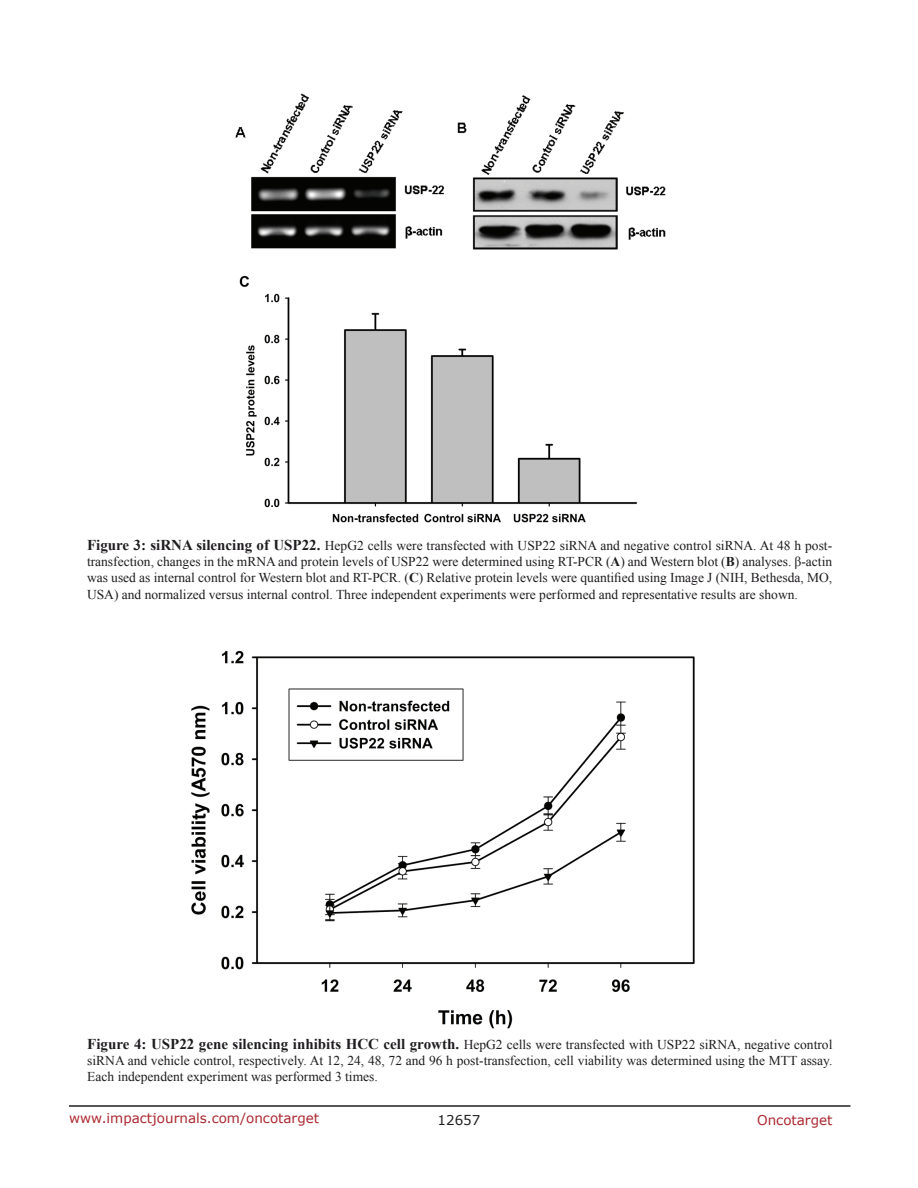
<style>
.page{position:relative;width:918px;height:1188px;background:#fff}
.page>*{position:absolute;margin:0;border:0;box-sizing:border-box;transform-origin:0 0}
.t1{font:13.5px/16.2px "Times New Roman";color:#201d20;text-align:justify}
.t2{font:13.5px "Verdana";color:#ac2830}
.t3{font:13.5px "Verdana";color:#201d20}
.s1{font-weight:700;font-size:15px}
.s2{font-weight:700}
</style>
<div class="page">
<hr style="left:69px;top:1105px;width:781px;height:2px;background:#231f20">
<img style="left:191px;top:650px;width:504px;height:379px">
<img style="left:235px;top:93px;width:431px;height:430px">
<p class="t1" style="left:87px;top:537px;width:747px"><span class="s1">Figure 3: siRNA silencing of USP22.</span> HepG2 cells were transfected with USP22 siRNA and negative control siRNA. At 48 h post&shy;transfection, changes in the mRNA and protein levels of USP22 were determined using RT-PCR (<span class="s2">A</span>) and Western blot (<span class="s2">B</span>) analyses. β-actin was used as internal control for Western blot and RT-PCR. (<span class="s2">C</span>) Relative protein levels were quantified using Image J (NIH, Bethesda, MO, USA) and normalized versus internal control. Three independent experiments were performed and representative results are shown.</p>
<p class="t1" style="left:87px;top:1036px;width:747px"><span class="s1">Figure 4: USP22 gene silencing inhibits HCC cell growth.</span> HepG2 cells were transfected with USP22 siRNA, negative control siRNA and vehicle control, respectively. At 12, 24, 48, 72 and 96 h post-transfection, cell viability was determined using the MTT assay.<br>Each independent experiment was performed 3 times.</p>
<p class="t2" style="left:69px;top:1109px;width:252px">www.impactjournals.com/oncotarget</p>
<p class="t3" style="left:438px;top:1111px;width:44px">12657</p>
<p class="t2" style="left:757px;top:1111px;width:77px">Oncotarget</p>
</div>
